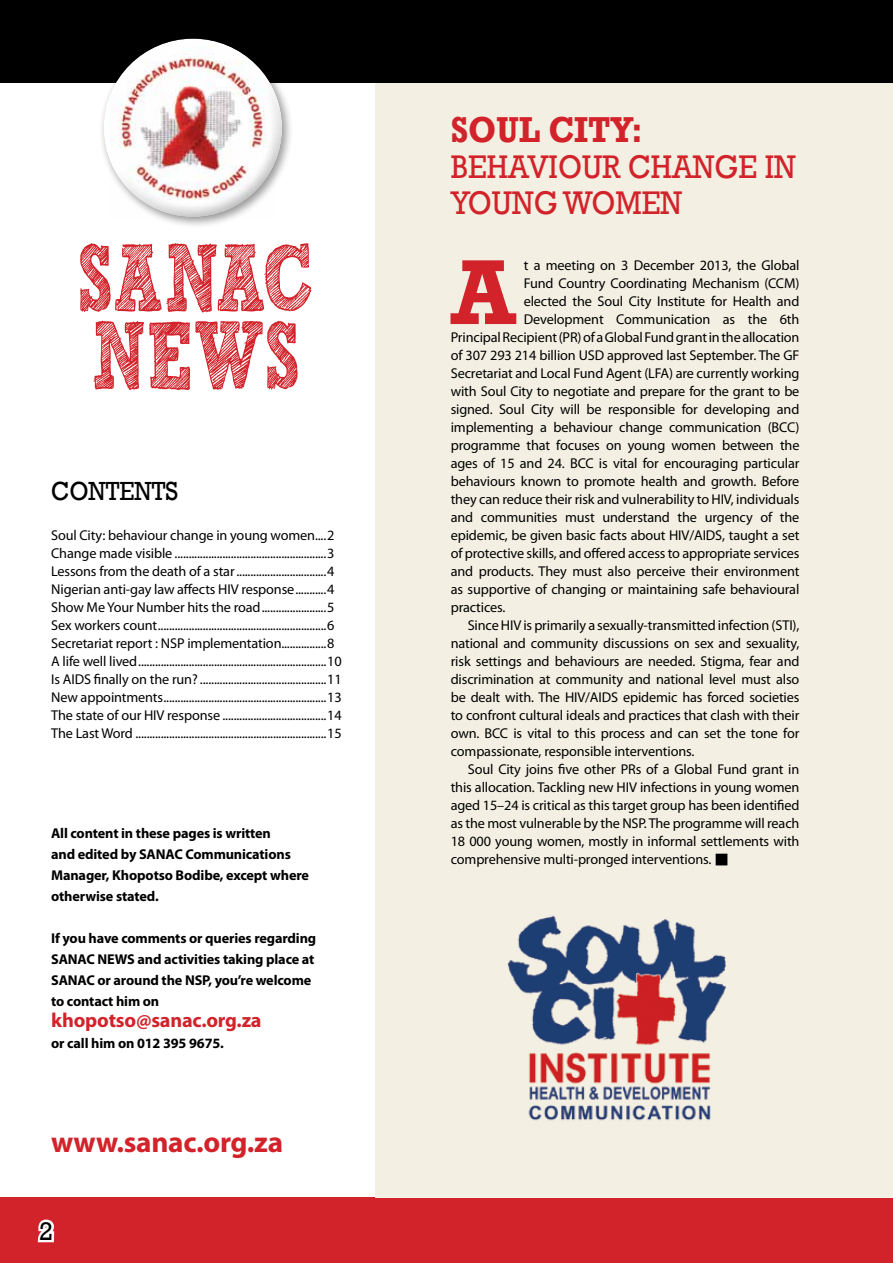
<style>
.page{position:relative;width:893px;height:1263px;background:#fff}
.page>*{position:absolute;margin:0;border:0;box-sizing:border-box;transform-origin:0 0}
.t1{font:700 95.4px/77.6px "freeversion Sketch Block";color:#d2232a;scale:.68 1}
.t2{font:700 93.75px "Rockwell";color:#d2232a}
.t3{font:700 36.9px "Rockwell";color:#d2232a;scale:.89 1}
.t4{font:33.6px/36px "Rockwell";color:#d2232a;scale:.89 1}
.t5{font:700 29.25px "Myriad Pro";letter-spacing:-.01em;color:#d2232a}
.t6{font:26.85px "Rockwell";color:#000;scale:.89 1}
.t7{font:25.95px "Rockwell";color:#000}
.t8{font:700 20.25px "Myriad Pro";letter-spacing:-.01em;color:#d2232a}
.t9{font:14.25px/18px "Myriad Pro";letter-spacing:-.01em;color:#000}
.t10{font:700 14.25px/21px "Myriad Pro";letter-spacing:-.01em;color:#000}
</style>
<div class="page">
<div style="left:0;top:0;width:893px;height:83px;background:#000"></div>
<div style="left:0;top:1197px;width:893px;height:66px;background:#d2232a"></div>
<svg style="left:37px;top:1219px;width:18px;height:24px"></svg>
<div style="left:376px;top:83px;width:517px;height:1114px;background:#f3f0e3"></div>
<div style="left:98px;top:33px;width:195px;height:195px;background:#000;opacity:.39"></div>
<div style="left:103px;top:36px;width:173px;height:137px;background:#fff;opacity:.75"></div>
<div style="left:108px;top:78px;width:177px;height:140px;background:#000;opacity:.75"></div>
<img style="left:111px;top:46px;width:164px;height:171px">
<img style="left:507px;top:915px;width:219px;height:206px">
<h1 class="t1" style="left:77px;top:251px;width:349px">SANAC<br>NEWS</h1>
<h3 class="t6" style="left:51px;top:476px;width:144px">CONTENTS</h3>
<p class="t9" style="left:51px;top:526px;width:292px">Soul City: behaviour change in young women....2<br>Change made visible ......................................................3<br>Lessons from the death of a star................................4<br>Nigerian anti-gay law affects HIV response...........4<br>Show Me Your Number hits the road.......................5<br>Sex workers count............................................................6<br>Secretariat report : NSP implementation................8<br>A life well lived...................................................................10<br>Is AIDS finally on the run? .............................................11<br>New appointments..........................................................13<br>The state of our HIV response .....................................14<br>The Last Word ....................................................................15</p>
<p class="t10" style="left:51px;top:822px;width:259px">All content in these pages is written<br>and edited by SANAC Communications<br>Manager, Khopotso Bodibe, except where otherwise stated.</p>
<p class="t10" style="left:51px;top:927px;width:267px">If you have comments or queries regarding SANAC NEWS and activities taking place at SANAC or around the NSP, you’re welcome to contact him on</p>
<h3 class="t8" style="left:51px;top:1007px;width:212px">khopotso@sanac.org.za</h3>
<p class="t10" style="left:51px;top:1032px;width:174px">or call him on 012 395 9675.</p>
<h3 class="t5" style="left:51px;top:1123px;width:233px">www.sanac.org.za</h3>
<h3 class="t7" style="left:39px;top:1216px;width:16px">2</h3>
<h3 class="t3" style="left:451px;top:107px;width:26px">SOUL</h3>
<h3 class="t3" style="left:548px;top:107px;width:108px">CITY:</h3>
<h3 class="t4" style="left:451px;top:149px;width:389px">BEHAVIOUR CHANGE IN<br>YOUNG WOMEN</h3>
<h2 class="t2" style="left:451px;top:236px;width:67px">A</h2>
<p class="t9" style="left:524px;top:256px;width:277px">t a meeting on 3 December 2013, the Global</p>
<p class="t9" style="left:524px;top:274px;width:277px">Fund Country Coordinating Mechanism (CCM)</p>
<p class="t9" style="left:524px;top:292px;width:277px">elected the Soul City Institute for Health and</p>
<p class="t9" style="left:524px;top:310px;width:277px">Development Communication as the 6th</p>
<p class="t9" style="left:451px;top:328px;width:350px">Principal Recipient (PR) of a Global Fund grant in the allocation</p>
<p class="t9" style="left:451px;top:346px;width:350px">of 307 293 214 billion USD approved last September. The GF</p>
<p class="t9" style="left:451px;top:364px;width:350px">Secretariat and Local Fund Agent (LFA) are currently working</p>
<p class="t9" style="left:451px;top:382px;width:350px">with Soul City to negotiate and prepare for the grant to be</p>
<p class="t9" style="left:451px;top:400px;width:350px">signed. Soul City will be responsible for developing and</p>
<p class="t9" style="left:451px;top:418px;width:350px">implementing a behaviour change communication (BCC)</p>
<p class="t9" style="left:451px;top:436px;width:350px">programme that focuses on young women between the</p>
<p class="t9" style="left:451px;top:454px;width:350px">ages of 15 and 24. BCC is vital for encouraging particular</p>
<p class="t9" style="left:451px;top:472px;width:350px">behaviours known to promote health and growth. Before</p>
<p class="t9" style="left:451px;top:490px;width:350px">they can reduce their risk and vulnerability to HIV, individuals</p>
<p class="t9" style="left:451px;top:508px;width:350px">and communities must understand the urgency of the</p>
<p class="t9" style="left:451px;top:526px;width:350px">epidemic, be given basic facts about HIV/AIDS, taught a set</p>
<p class="t9" style="left:451px;top:544px;width:350px">of protective skills, and offered access to appropriate services</p>
<p class="t9" style="left:451px;top:562px;width:350px">and products. They must also perceive their environment</p>
<p class="t9" style="left:451px;top:580px;width:350px">as supportive of changing or maintaining safe behavioural</p>
<p class="t9" style="left:451px;top:598px;width:56px">practices.</p>
<p class="t9" style="left:468px;top:616px;width:333px">Since HIV is primarily a sexually-transmitted infection (STI),</p>
<p class="t9" style="left:451px;top:634px;width:350px">national and community discussions on sex and sexuality,</p>
<p class="t9" style="left:451px;top:652px;width:350px">risk settings and behaviours are needed. Stigma, fear and</p>
<p class="t9" style="left:451px;top:670px;width:350px">discrimination at community and national level must also</p>
<p class="t9" style="left:451px;top:688px;width:350px">be dealt with. The HIV/AIDS epidemic has forced societies</p>
<p class="t9" style="left:451px;top:706px;width:350px">to confront cultural ideals and practices that clash with their</p>
<p class="t9" style="left:451px;top:724px;width:350px">own. BCC is vital to this process and can set the tone for</p>
<p class="t9" style="left:451px;top:742px;width:245px">compassionate, responsible interventions.</p>
<p class="t9" style="left:468px;top:760px;width:333px">Soul City joins five other PRs of a Global Fund grant in</p>
<p class="t9" style="left:451px;top:778px;width:350px">this allocation. Tackling new HIV infections in young women</p>
<p class="t9" style="left:451px;top:796px;width:350px">aged 15–24 is critical as this target group has been identified</p>
<p class="t9" style="left:451px;top:814px;width:350px">as the most vulnerable by the NSP. The programme will reach</p>
<p class="t9" style="left:451px;top:832px;width:350px">18 000 young women, mostly in informal settlements with</p>
<p class="t9" style="left:451px;top:850px;width:280px">comprehensive multi-pronged interventions. ■</p>
</div>
